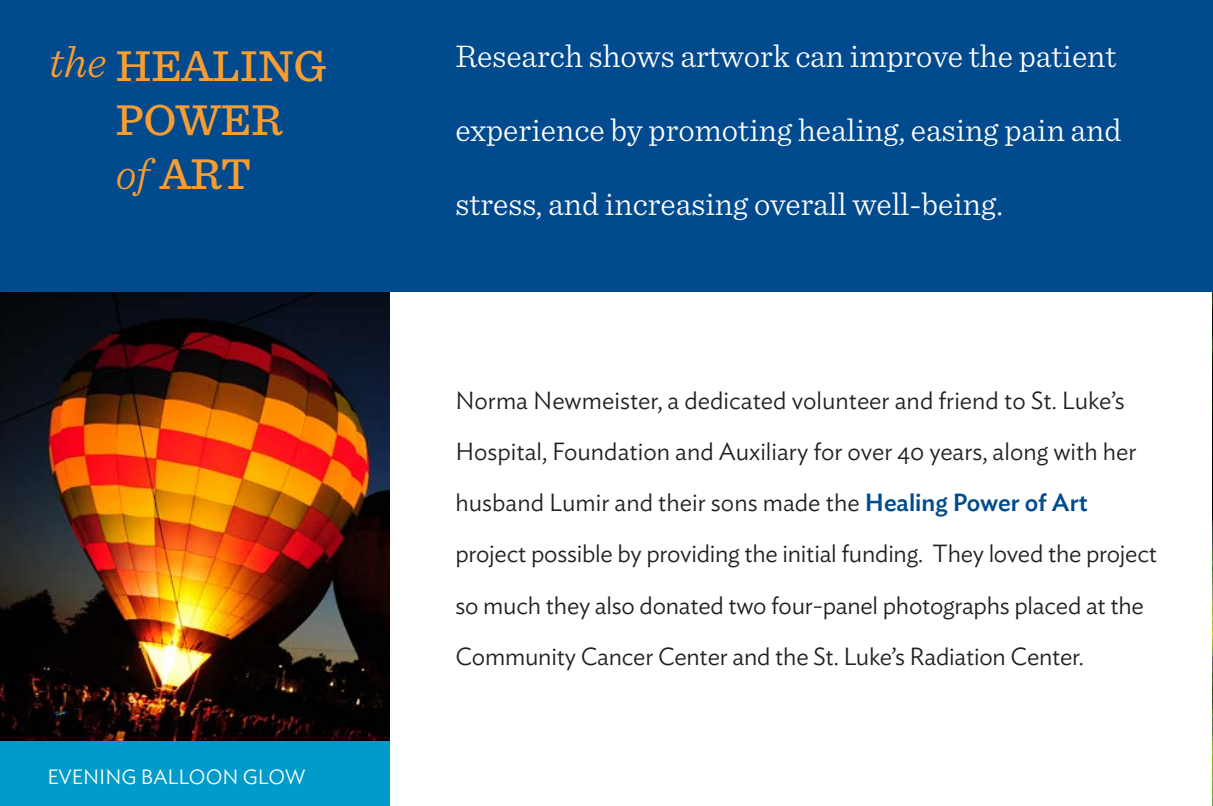
<style>
.page{position:relative;width:1213px;height:806px;background:#fff}
.page>*{position:absolute;margin:0;border:0;box-sizing:border-box;transform-origin:0 0}
.t1{font:500 45px "Sentinel";color:#f89d31}
.t2{font:300 32.75px "Sentinel";color:#fff}
.t3{font:300 24.5px/51.2px "Ideal Sans";letter-spacing:-.01em;color:#231f20}
.t4{font:300 20.5px "Ideal Sans";color:#fff}
.s1{font-weight:300;font-style:italic}
.s2{font-weight:500;color:#004a8d}
</style>
<div class="page">
<div style="left:0;top:741px;width:389px;height:65px;background:#009bc8"></div>
<div style="left:0;top:0;width:1212px;height:292px;background:#004a8d"></div>
<img style="left:0;top:292px;width:389px;height:449px">
<img style="left:1212px;top:292px;width:1px;height:513px">
<p class="t1" style="left:49px;top:32px;width:278px"><span class="s1">the</span> HEALING</p>
<p class="t1" style="left:116px;top:86px;width:168px">POWER</p>
<p class="t1" style="left:116px;top:140px;width:137px"><span class="s1">of</span> ART</p>
<p class="t4" style="left:47px;top:761px;width:259px">EVENING BALLOON GLOW</p>
<p class="t2" style="left:455px;top:32px;width:662px">Research shows artwork can improve the patient</p>
<p class="t2" style="left:455px;top:106px;width:667px">experience by promoting healing, easing pain and</p>
<p class="t2" style="left:455px;top:180px;width:549px">stress, and increasing overall well-being.</p>
<p class="t3" style="left:455px;top:372px;width:703px">Norma Newmeister, a dedicated volunteer and friend to St. Luke’s Hospital, Foundation and Auxiliary for over 40 years, along with her husband Lumir and their sons made the <span class="s2">Healing Power of Art </span>project possible by providing the initial funding. They loved the project so much they also donated two four-panel photographs placed at the Community Cancer Center and the St. Luke’s Radiation Center.</p>
</div>
